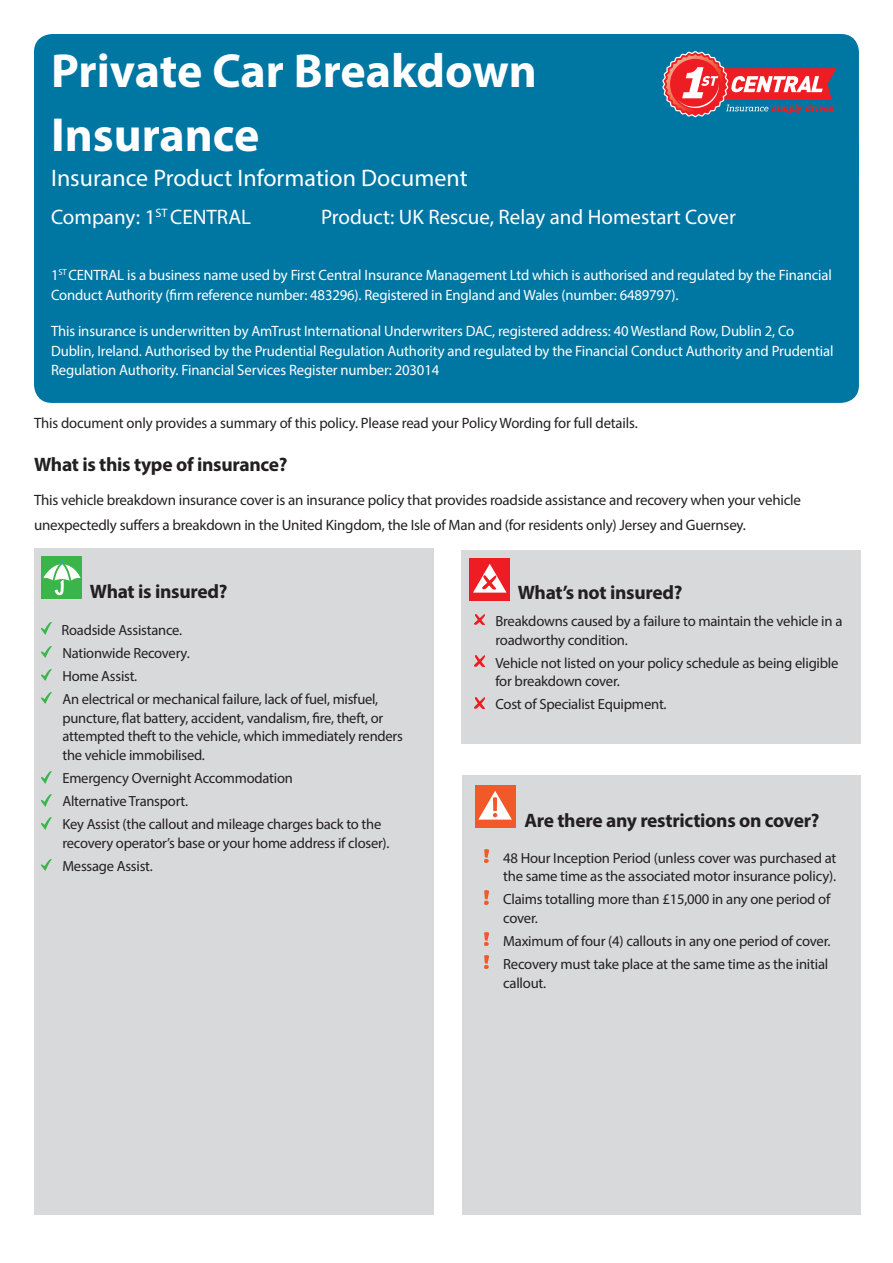
<style>
.page{position:relative;width:893px;height:1263px;background:#fff}
.page>*{position:absolute;margin:0;border:0;box-sizing:border-box;transform-origin:0 0}
.Form_title{font:700 48px "Myriad Pro";color:#fff}
.Form_sub_title{font:24px "Myriad Pro";color:#fff}
.Company_Product_head{font:21px "Myriad Pro";color:#fff}
.Cover_subhead{font:700 19.5px "Myriad Pro";letter-spacing:-.015em;color:#231f20}
.Form_intro{font:15px/19.5px "Myriad Pro";letter-spacing:-.01em;color:#fff}
.Cover_subhead-2{font:15px/25.5px "Myriad Pro";letter-spacing:-.015em;color:#231f20}
.Form_intro-2{font:15px "Myriad Pro";letter-spacing:-.01em;color:#231f20}
.Covered_bullets{font:14.7px/18.8px "Myriad Pro";letter-spacing:-.015em;color:#231f20}
</style>
<div class="page">
<div style="left:34px;top:34px;width:825px;height:369px;background:#0076a3;border-radius:18px"></div>
<svg style="left:662px;top:51px;width:174px;height:66px"></svg>
<div style="left:34px;top:549px;width:400px;height:666px;background:#d8d9db"></div>
<div style="left:461px;top:550px;width:400px;height:194px;background:#d8d9db"></div>
<div style="left:41px;top:556px;width:41px;height:43px;background:#3ab54a"></div>
<svg style="left:43px;top:560px;width:38px;height:35px"></svg>
<svg style="left:41px;top:623px;width:11px;height:12px"></svg>
<svg style="left:41px;top:646px;width:11px;height:12px"></svg>
<svg style="left:41px;top:669px;width:11px;height:12px"></svg>
<svg style="left:41px;top:692px;width:11px;height:12px"></svg>
<svg style="left:41px;top:771px;width:11px;height:12px"></svg>
<svg style="left:41px;top:794px;width:11px;height:12px"></svg>
<svg style="left:41px;top:817px;width:11px;height:12px"></svg>
<svg style="left:41px;top:859px;width:11px;height:12px"></svg>
<div style="left:469px;top:558px;width:41px;height:43px;background:#ee1d23"></div>
<svg style="left:473px;top:564px;width:34px;height:29px"></svg>
<svg style="left:474px;top:614px;width:11px;height:11px"></svg>
<svg style="left:474px;top:656px;width:11px;height:11px"></svg>
<svg style="left:474px;top:697px;width:11px;height:11px"></svg>
<div style="left:463px;top:776px;width:398px;height:439px;background:#d8d9db"></div>
<div style="left:475px;top:785px;width:41px;height:43px;background:#f15929"></div>
<svg style="left:478px;top:791px;width:34px;height:29px"></svg>
<svg style="left:485px;top:849px;width:3px;height:13px"></svg>
<svg style="left:485px;top:891px;width:3px;height:13px"></svg>
<svg style="left:485px;top:933px;width:3px;height:13px"></svg>
<svg style="left:485px;top:956px;width:3px;height:13px"></svg>
<p class="Form_title" style="left:51px;top:40px;width:487px">Private Car Breakdown</p>
<p class="Form_title" style="left:51px;top:104px;width:210px">Insurance</p>
<p class="Form_sub_title" style="left:51px;top:163px;width:418px">Insurance Product Information Document</p>
<p class="Company_Product_head" style="left:51px;top:204px;width:202px">Company: 1<sup>ST</sup> CENTRAL</p>
<p class="Company_Product_head" style="left:321px;top:204px;width:416px">Product: UK Rescue, Relay and Homestart Cover</p>
<p class="Form_intro" style="left:51px;top:265px;width:782px">1<sup>ST</sup> CENTRAL is a business name used by First Central Insurance Management Ltd which is authorised and regulated by the Financial<br>Conduct Authority (firm reference number: 483296). Registered in England and Wales (number: 6489797).</p>
<p class="Form_intro" style="left:51px;top:321px;width:784px">This insurance is underwritten by AmTrust International Underwriters DAC, registered address: 40 Westland Row, Dublin 2, Co<br>Dublin, Ireland. Authorised by the Prudential Regulation Authority and regulated by the Financial Conduct Authority and Prudential<br>Regulation Authority. Financial Services Register number: 203014</p>
<p class="Form_intro-2" style="left:34px;top:414px;width:605px">This document only provides a summary of this policy. Please read your Policy Wording for full details.</p>
<p class="Cover_subhead" style="left:34px;top:452px;width:255px">What is this type of insurance?</p>
<p class="Cover_subhead-2" style="left:34px;top:487px;width:769px">This vehicle breakdown insurance cover is an insurance policy that provides roadside assistance and recovery when your vehicle unexpectedly suffers a breakdown in the United Kingdom, the Isle of Man and (for residents only) Jersey and Guernsey.</p>
<p class="Cover_subhead" style="left:90px;top:578px;width:139px">What is insured?</p>
<p class="Covered_bullets" style="left:61px;top:620px;width:122px">Roadside Assistance.</p>
<p class="Covered_bullets" style="left:62px;top:643px;width:129px">Nationwide Recovery.</p>
<p class="Covered_bullets" style="left:62px;top:666px;width:76px">Home Assist.</p>
<p class="Covered_bullets" style="left:62px;top:689px;width:342px">An electrical or mechanical failure, lack of fuel, misfuel, puncture, flat battery, accident, vandalism, fire, theft, or attempted theft to the vehicle, which immediately renders the vehicle immobilised.</p>
<p class="Covered_bullets" style="left:62px;top:769px;width:232px">Emergency Overnight Accommodation</p>
<p class="Covered_bullets" style="left:62px;top:792px;width:127px">Alternative Transport.</p>
<p class="Covered_bullets" style="left:62px;top:815px;width:329px">Key Assist (the callout and mileage charges back to the recovery operator’s base or your home address if closer).</p>
<p class="Covered_bullets" style="left:62px;top:856px;width:92px">Message Assist.</p>
<p class="Cover_subhead" style="left:518px;top:580px;width:166px">What’s not insured?</p>
<p class="Covered_bullets" style="left:495px;top:611px;width:348px">Breakdowns caused by a failure to maintain the vehicle in a roadworthy condition.</p>
<p class="Covered_bullets" style="left:495px;top:653px;width:345px">Vehicle not listed on your policy schedule as being eligible for breakdown cover.</p>
<p class="Covered_bullets" style="left:495px;top:695px;width:173px">Cost of Specialist Equipment.</p>
<p class="Cover_subhead" style="left:524px;top:808px;width:297px">Are there any restrictions on cover?</p>
<p class="Covered_bullets" style="left:503px;top:848px;width:335px">48 Hour Inception Period (unless cover was purchased at the same time as the associated motor insurance policy).</p>
<p class="Covered_bullets" style="left:503px;top:890px;width:329px">Claims totalling more than £15,000 in any one period of cover.</p>
<p class="Covered_bullets" style="left:503px;top:931px;width:329px">Maximum of four (4) callouts in any one period of cover.</p>
<p class="Covered_bullets" style="left:503px;top:954px;width:327px">Recovery must take place at the same time as the initial callout.</p>
</div>
